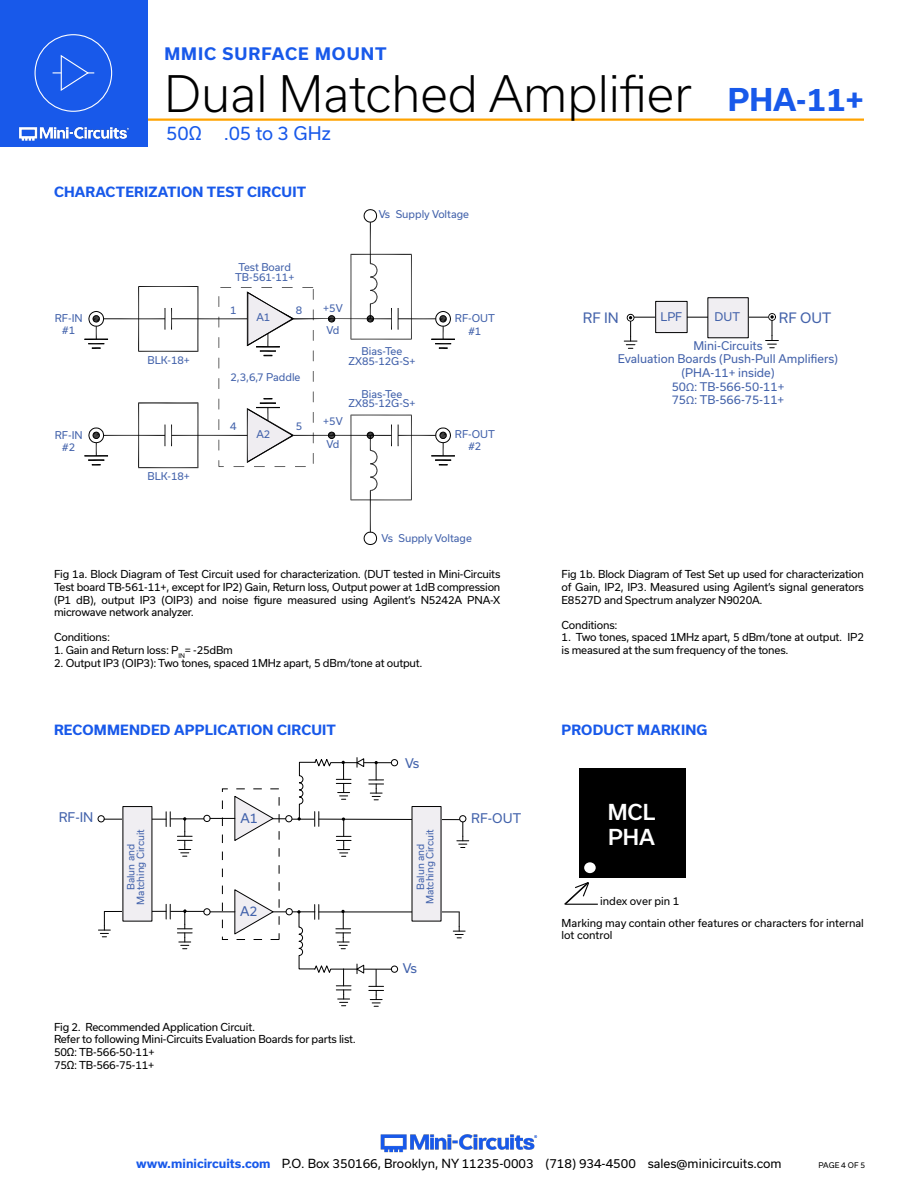
<style>
.page{position:relative;width:918px;height:1188px;background:#fff}
.page>*{position:absolute;margin:0;border:0;box-sizing:border-box;transform-origin:0 0}
.t1{font:300 48px "Usual";color:#000}
.t2{font:700 30px "Usual";color:#1859ea}
.t3{font:500 21px "Usual";color:#fff}
.t4{font:18px "Usual";color:#1859ea}
.t5{font:700 16.5px "Usual";letter-spacing:.065em;color:#1859ea}
.t6{font:13.8px "Usual";color:#4362aa}
.Blue_Headers{font:700 13.5px "Usual";letter-spacing:.015em;color:#1859ea}
.t7{font:12.75px "Usual";color:#4262ab}
.t8{font:12px "Usual";color:#000}
.t9{font:11.4px/13.8px "Usual";color:#4362aa;text-align:center}
.Figure_text{font:10.5px/12.6px "Usual";letter-spacing:-.015em;color:#000;text-align:justify}
.t10{font:10.2px/12.5px "Usual";color:#4161aa;text-align:center}
.t11{font:9.6px/9.6px "Usual";color:#4262ab;text-align:center}
.t12{font:7.5px "Usual";color:#000}
.s1{font-family:"Myriad Pro"}
.s2{font-weight:700;color:#1859ea}
</style>
<div class="page">
<hr style="left:129px;top:118px;width:735px;height:3px;background:#ffa300">
<div style="left:0;top:0;width:147px;height:147px;background:#1859ea"></div>
<img style="left:19px;top:126px;width:110px;height:15px">
<div style="left:35px;top:34px;width:77px;height:78px;border:1px solid #fff;border-radius:50%"></div>
<svg style="left:53px;top:55px;width:41px;height:36px"></svg>
<img style="left:380px;top:1134px;width:158px;height:19px">
<svg style="left:84px;top:209px;width:371px;height:336px"></svg>
<hr style="left:248px;top:293px;width:1px;height:52px;background:#000">
<hr style="left:319px;top:912px;width:140px;height:1px;background:#000">
<svg style="left:166px;top:812px;width:5px;height:15px"></svg>
<hr style="left:171px;top:819px;width:33px;height:1px;background:#000">
<div style="left:204px;top:815px;width:6px;height:7px;border:1px solid #000;border-radius:50%"></div>
<div style="left:204px;top:908px;width:6px;height:7px;border:1px solid #000;border-radius:50%"></div>
<div style="left:286px;top:908px;width:7px;height:7px;border:1px solid #000;border-radius:50%"></div>
<svg style="left:210px;top:889px;width:76px;height:46px"></svg>
<svg style="left:98px;top:911px;width:12px;height:27px"></svg>
<svg style="left:166px;top:904px;width:5px;height:15px"></svg>
<hr style="left:171px;top:911px;width:33px;height:1px;background:#000">
<div style="left:391px;top:966px;width:7px;height:7px;border:1px solid #000;border-radius:50%"></div>
<div style="left:285px;top:815px;width:7px;height:7px;border:1px solid #000;border-radius:50%"></div>
<svg style="left:210px;top:796px;width:76px;height:45px"></svg>
<svg style="left:292px;top:905px;width:100px;height:102px"></svg>
<svg style="left:177px;top:909px;width:15px;height:40px"></svg>
<svg style="left:177px;top:817px;width:15px;height:40px"></svg>
<div style="left:98px;top:815px;width:7px;height:7px;border:1px solid #000;border-radius:50%"></div>
<hr style="left:104px;top:819px;width:62px;height:1px;background:#000">
<hr style="left:105px;top:911px;width:61px;height:1px;background:#000">
<div style="left:123px;top:807px;width:29px;height:114px;background:#f0eef2"></div>
<svg style="left:292px;top:758px;width:177px;height:99px"></svg>
<div style="left:412px;top:807px;width:29px;height:114px;background:#f0eef2"></div>
<svg style="left:453px;top:912px;width:12px;height:27px"></svg>
<div style="left:627px;top:314px;width:7px;height:7px;border:1px solid #000;border-radius:50%"></div>
<hr style="left:634px;top:317px;width:134px;height:1px;background:#000">
<div style="left:768px;top:313px;width:8px;height:8px;border:1px solid #000;border-radius:50%"></div>
<div style="left:656px;top:301px;width:31px;height:32px;background:#f0eef2"></div>
<div style="left:655px;top:301px;width:32px;height:32px;border:1px solid #010101"></div>
<div style="left:708px;top:298px;width:40px;height:40px;background:#f0eef2"></div>
<div style="left:708px;top:297px;width:41px;height:41px;border:1px solid #010101"></div>
<svg style="left:624px;top:315px;width:13px;height:34px"></svg>
<svg style="left:766px;top:314px;width:12px;height:34px"></svg>
<div style="left:579px;top:769px;width:106px;height:109px;background:#000"></div>
<div style="left:584px;top:862px;width:12px;height:11px;background:#fff;border-radius:50%"></div>
<hr style="left:566px;top:904px;width:32px;height:1px;background:#000">
<svg style="left:564px;top:882px;width:26px;height:23px"></svg>
<h3 class="t5" style="left:164px;top:45px;width:224px">MMIC SURFACE MOUNT</h3>
<h1 class="t1" style="left:164px;top:66px;width:529px">Dual Matched Amplifier</h1>
<h3 class="t4" style="left:166px;top:123px;width:166px">50Ω .05 to 3 GHz</h3>
<p class="Blue_Headers" style="left:54px;top:184px;width:254px">CHARACTERIZATION TEST CIRCUIT</p>
<p class="t10" style="left:235px;top:262px;width:61px;line-height:10.2px">Test Board<br>TB-561-11+</p>
<p class="t10" style="left:396px;top:208px;width:75px">Supply Voltage</p>
<p class="t10" style="left:379px;top:208px;width:13px">Vs</p>
<h2 class="t2" style="left:728px;top:83px;width:138px">PHA-11+</h2>
<p class="t10" style="left:55px;top:312px;width:29px">RF-IN</p>
<p class="t10" style="left:62px;top:324px;width:14px">#1</p>
<p class="t10" style="left:230px;top:304px;width:8px">1</p>
<p class="t10" style="left:256px;top:311px;width:15px">A1</p>
<p class="t10" style="left:296px;top:304px;width:8px">8</p>
<p class="t10" style="left:323px;top:302px;width:21px">+5V</p>
<p class="t10" style="left:326px;top:324px;width:14px">Vd</p>
<p class="t10" style="left:455px;top:312px;width:42px">RF-OUT #1</p>
<p class="t10" style="left:148px;top:354px;width:44px">BLK-18+</p>
<p class="t10" style="left:230px;top:371px;width:72px">2,3,6,7 Paddle</p>
<p class="t10" style="left:348px;top:347px;width:69px;line-height:9.4px">Bias-Tee<br>ZX85-12G-S+</p>
<p class="t10" style="left:348px;top:389px;width:69px;line-height:9.4px">Bias-Tee<br>ZX85-12G-S+</p>
<p class="t10" style="left:55px;top:429px;width:29px">RF-IN #2</p>
<p class="t10" style="left:230px;top:420px;width:8px">4</p>
<p class="t10" style="left:296px;top:420px;width:8px">5</p>
<p class="t10" style="left:256px;top:428px;width:15px">A2</p>
<p class="t10" style="left:323px;top:415px;width:21px">+5V</p>
<p class="t10" style="left:326px;top:438px;width:14px">Vd</p>
<p class="t10" style="left:455px;top:428px;width:42px">RF-OUT #2</p>
<p class="t10" style="left:148px;top:470px;width:44px">BLK-18+</p>
<p class="t10" style="left:382px;top:532px;width:92px">Vs Supply Voltage</p>
<p class="Figure_text" style="left:54px;top:568px;width:448px">Fig 1a. Block Diagram of Test Circuit used for characterization. (DUT tested in Mini-Circuits Test board TB-561-11+, except for IP2) Gain, Return loss, Output power at 1dB compression (P1 dB), output IP3 (OIP3) and noise figure measured using Agilent’s N5242A PNA-X microwave network analyzer.</p>
<p class="Figure_text" style="left:54px;top:631px;width:58px">Conditions:</p>
<p class="Figure_text" style="left:54px;top:644px;width:181px">1. Gain and Return loss: P<sub>IN</sub>= -25dBm</p>
<p class="Figure_text" style="left:54px;top:656px;width:370px">2. Output IP3 (OIP3): Two tones, spaced 1MHz apart, 5 dBm/tone at output.</p>
<p class="Blue_Headers" style="left:54px;top:722px;width:284px">RECOMMENDED APPLICATION CIRCUIT</p>
<p class="t7" style="left:405px;top:756px;width:16px">Vs</p>
<p class="t7" style="left:59px;top:810px;width:36px">RF-IN</p>
<p class="t7" style="left:471px;top:811px;width:51px">RF-OUT</p>
<p class="t7" style="left:241px;top:811px;width:19px">A1</p>
<p class="t11" style="left:126px;top:905px;width:77px;rotate:-90deg">Balun and<br>Matching Circuit</p>
<p class="t11" style="left:416px;top:904px;width:77px;rotate:-90deg">Balun and<br>Matching Circuit</p>
<p class="t7" style="left:240px;top:904px;width:19px">A2</p>
<p class="Figure_text" style="left:54px;top:1021px;width:203px">Fig 2. Recommended Application Circuit.</p>
<p class="Figure_text" style="left:54px;top:1033px;width:304px">Refer to following Mini-Circuits Evaluation Boards for parts list.</p>
<p class="Figure_text" style="left:54px;top:1046px;width:102px">50Ω: TB-566-50-11+</p>
<p class="Figure_text" style="left:54px;top:1058px;width:102px">75Ω: TB-566-75-11+</p>
<p class="t7" style="left:403px;top:961px;width:16px">Vs</p>
<p class="t6" style="left:583px;top:310px;width:38px">RF IN</p>
<p class="t9" style="left:661px;top:310px;width:23px">LPF</p>
<p class="t9" style="left:715px;top:310px;width:27px">DUT</p>
<p class="t6" style="left:779px;top:310px;width:54px">RF OUT</p>
<p class="t9" style="left:618px;top:338px;width:222px">Mini-Circuits<br>Evaluation Boards (Push-Pull Amplifiers) (PHA-11+ inside)<br>50<span class="s1">Ω</span>: TB-566-50-11+<br>75<span class="s1">Ω</span>: TB-566-75-11+</p>
<p class="Figure_text" style="left:562px;top:568px;width:304px">Fig 1b. Block Diagram of Test Set up used for characterization of Gain, IP2, IP3. Measured using Agilent’s signal generators E8527D and Spectrum analyzer N9020A.</p>
<p class="Figure_text" style="left:562px;top:619px;width:58px">Conditions:</p>
<p class="Figure_text" style="left:562px;top:631px;width:304px">1. Two tones, spaced 1MHz apart, 5 dBm/tone at output. IP2 is measured at the sum frequency of the tones.</p>
<p class="Blue_Headers" style="left:562px;top:722px;width:147px">PRODUCT MARKING</p>
<p class="t3" style="left:608px;top:800px;width:49px">MCL</p>
<p class="t3" style="left:608px;top:825px;width:49px">PHA</p>
<p class="Figure_text" style="left:600px;top:895px;width:81px">index over pin 1</p>
<p class="Figure_text" style="left:562px;top:917px;width:304px">Marking may contain other features or characters for internal lot control</p>
<p class="t8" style="left:136px;top:1157px;width:647px"><span class="s2">www.minicircuits.com</span> P.O. Box 350166, Brooklyn, NY 11235-0003 (718) 934-4500 sales@minicircuits.com</p>
<p class="t12" style="left:819px;top:1161px;width:48px">PAGE 4 OF 5</p>
</div>
